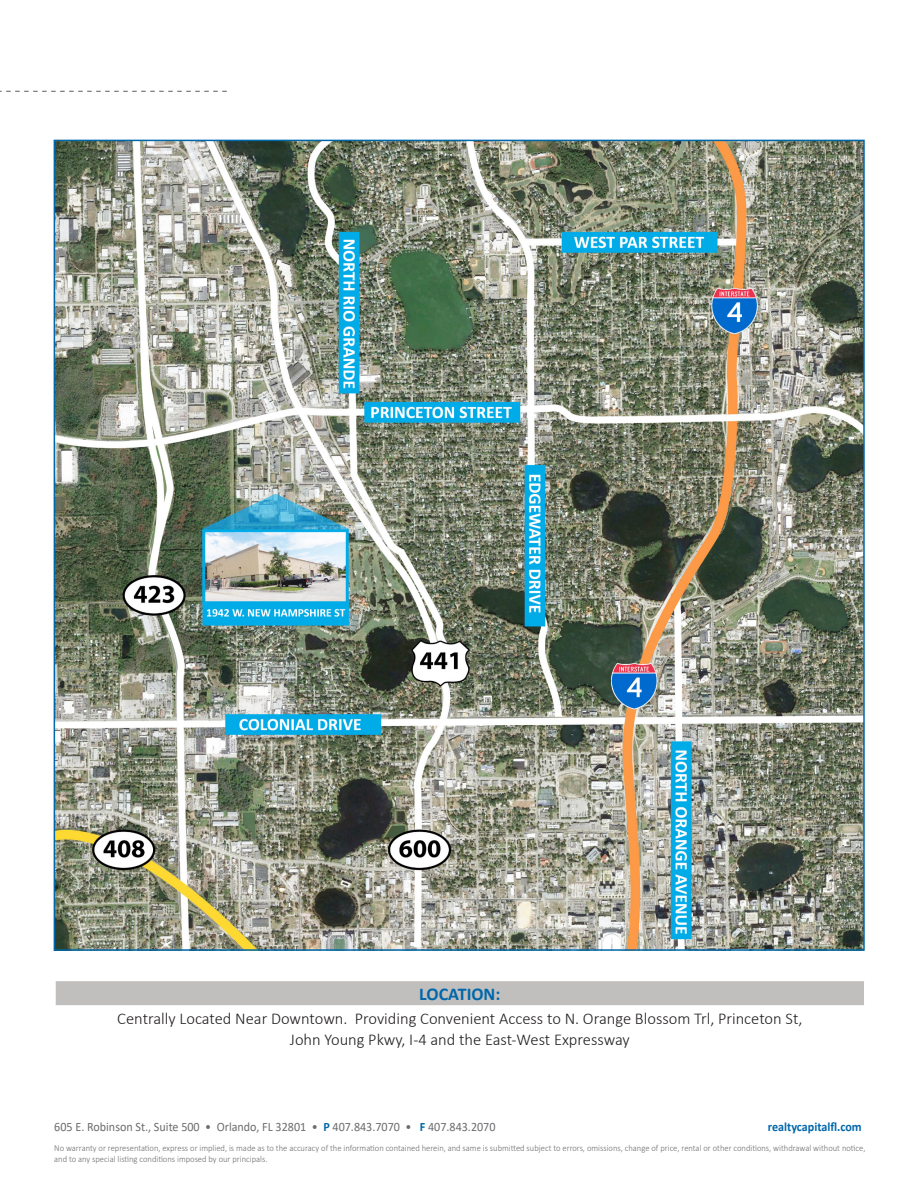
<style>
.page{position:relative;width:918px;height:1188px;background:#fff}
.page>*{position:absolute;margin:0;border:0;box-sizing:border-box;transform-origin:0 0}
.t1{font:700 18px "Calibri";color:#0067aa}
.t2{font:300 16.5px "Calibri";color:#231f20}
.t3{font:12.75px "Calibri";color:#6c6d70;scale:.95 1}
.t4{font:700 12.75px "Calibri";color:#0067aa;scale:.95 1}
.t5{font:300 9px/10.8px "Calibri";color:#6c6d70;scale:.95 1}
.s1{font-weight:700;color:#0067aa}
</style>
<div class="page">
<div style="left:55px;top:980px;width:810px;height:26px;background:#c0bfbe"></div>
<hr style="left:864px;top:981px;width:2px;height:24px;background:#fff">
<hr style="left:54px;top:981px;width:2px;height:24px;background:#fff">
<hr style="left:54px;top:1005px;width:812px;height:2px;background:#fff">
<hr style="left:54px;top:980px;width:812px;height:1px;background:#fff">
<svg style="left:0;top:91px;width:227px;height:1px"></svg>
<img style="left:57px;top:143px;width:805px;height:805px">
<p class="t1" style="left:419px;top:981px;width:83px">LOCATION:</p>
<p class="t2" style="left:117px;top:1009px;width:687px">Centrally Located Near Downtown. Providing Convenient Access to N. Orange Blossom Trl, Princeton St,</p>
<p class="t2" style="left:290px;top:1030px;width:342px">John Young Pkwy, I-4 and the East-West Expressway</p>
<p class="t3" style="left:54px;top:1118px;width:466px">605 E. Robinson St., Suite 500 • Orlando, FL 32801 • <span class="s1">P</span> 407.843.7070 • <span class="s1">F</span> 407.843.2070</p>
<p class="t4" style="left:768px;top:1118px;width:100px">realtycapitalfl.com</p>
<p class="t5" style="left:54px;top:1143px;width:855px">No warranty or representation, express or implied, is made as to the accuracy of the information contained herein, and same is submitted subject to errors, omissions, change of price, rental or other conditions, withdrawal without notice, and to any special listing conditions imposed by our principals.</p>
</div>
